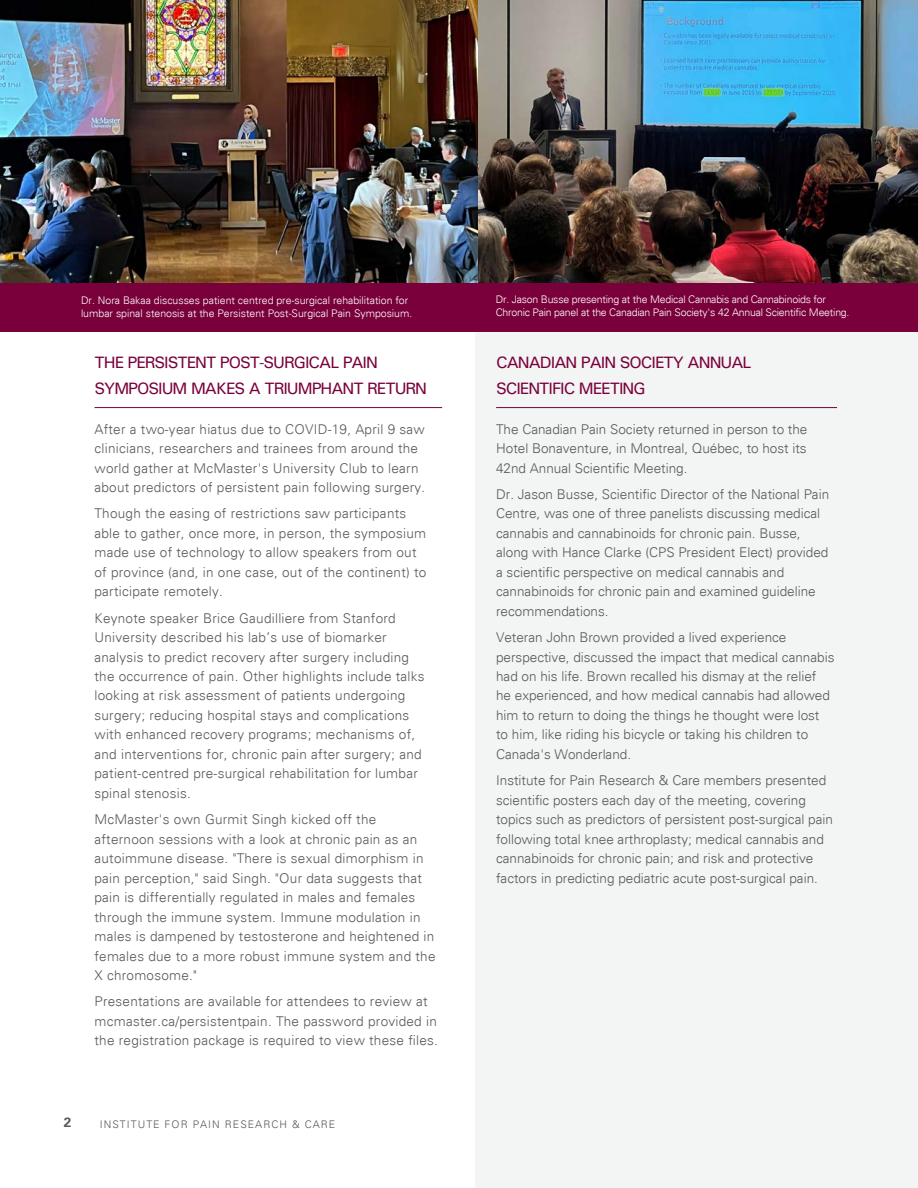
<style>
.page{position:relative;width:918px;height:1188px;background:#fff}
.page>*{position:absolute;margin:0;border:0;box-sizing:border-box;transform-origin:0 0}
.t1{font:500 16.5px/25.5px "Univers";letter-spacing:-.06em;color:#7a003c}
.t2{font:300 13.5px/19.5px "Univers";letter-spacing:.02em;color:#58595b}
.t3{font:300 13.5px/19.5px "Univers";color:#58595b}
.t4{font:700 13.5px "Univers LT Std";color:#58595b}
.t5{font:300 10.5px/12.6px "Univers";letter-spacing:-.02em;color:#fff}
.t6{font:300 10.5px/12.6px "Univers";color:#fff}
.t7{font:300 10.5px "Univers";letter-spacing:.1em;color:#58595b}
</style>
<div class="page">
<div style="left:476px;top:25px;width:442px;height:1163px;background:#f3f4f4"></div>
<hr style="left:496px;top:407px;width:341px;height:1px;background:#7a003c">
<hr style="left:94px;top:407px;width:348px;height:1px;background:#7a003c">
<img style="left:0;top:0;width:478px;height:283px">
<img style="left:478px;top:0;width:440px;height:283px">
<div style="left:0;top:283px;width:918px;height:49px;background:#7a003c"></div>
<p class="t6" style="left:81px;top:294px;width:333px">Dr. Nora Bakaa discusses patient centred pre-surgical rehabilitation for lumbar spinal stenosis at the Persistent Post-Surgical Pain Symposium.</p>
<p class="t5" style="left:496px;top:293px;width:355px">Dr. Jason Busse presenting at the Medical Cannabis and Cannabinoids for<br>Chronic Pain panel at the Canadian Pain Society's 42 Annual Scientific Meeting.</p>
<p class="t1" style="left:94px;top:350px;width:334px">THE PERSISTENT POST-SURGICAL PAIN<br>SYMPOSIUM MAKES A TRIUMPHANT RETURN</p>
<p class="t2" style="left:94px;top:419px;width:332px">After a two-year hiatus due to COVID-19, April 9 saw clinicians, researchers and trainees from around the world gather at McMaster's University Club to learn about predictors of persistent pain following surgery.</p>
<p class="t2" style="left:94px;top:504px;width:333px">Though the easing of restrictions saw participants able to gather, once more, in person, the symposium made use of technology to allow speakers from out of province (and, in one case, out of the continent) to participate remotely.</p>
<p class="t2" style="left:94px;top:608px;width:332px">Keynote speaker Brice Gaudilliere from Stanford University described his lab’s use of biomarker analysis to predict recovery after surgery including the occurrence of pain. Other highlights include talks looking at risk assessment of patients undergoing surgery; reducing hospital stays and complications with enhanced recovery programs; mechanisms of, and interventions for, chronic pain after surgery; and patient-centred pre-surgical rehabilitation for lumbar spinal stenosis.</p>
<p class="t2" style="left:94px;top:810px;width:343px">McMaster's own Gurmit Singh kicked off the afternoon sessions with a look at chronic pain as an autoimmune disease. "There is sexual dimorphism in pain perception," said Singh. "Our data suggests that pain is differentially regulated in males and females through the immune system. Immune modulation in males is dampened by testosterone and heightened in females due to a more robust immune system and the X chromosome."</p>
<p class="t2" style="left:94px;top:992px;width:345px">Presentations are available for attendees to review at mcmaster.ca/persistentpain. The password provided in the registration package is required to view these files.</p>
<p class="t4" style="left:64px;top:1114px;width:9px">2</p>
<p class="t7" style="left:100px;top:1118px;width:237px">INSTITUTE FOR PAIN RESEARCH &amp; CARE</p>
<p class="t1" style="left:496px;top:350px;width:257px">CANADIAN PAIN SOCIETY ANNUAL<br>SCIENTIFIC MEETING</p>
<p class="t2" style="left:496px;top:419px;width:313px;text-align:justify">The Canadian Pain Society returned in person to the Hotel Bonaventure, in Montreal, Québec, to host its 42nd Annual Scientific Meeting.</p>
<p class="t3" style="left:496px;top:484px;width:335px">Dr. Jason Busse, Scientific Director of the National Pain Centre, was one of three panelists discussing medical cannabis and cannabinoids for chronic pain. Busse, along with Hance Clarke (CPS President Elect) provided a scientific perspective on medical cannabis and cannabinoids for chronic pain and examined guideline recommendations.</p>
<p class="t3" style="left:496px;top:627px;width:340px">Veteran John Brown provided a lived experience perspective, discussed the impact that medical cannabis had on his life. Brown recalled his dismay at the relief he experienced, and how medical cannabis had allowed him to return to doing the things he thought were lost to him, like riding his bicycle or taking his children to Canada's Wonderland.</p>
<p class="t3" style="left:496px;top:771px;width:338px">Institute for Pain Research &amp; Care members presented scientific posters each day of the meeting, covering topics such as predictors of persistent post-surgical pain following total knee arthroplasty; medical cannabis and cannabinoids for chronic pain; and risk and protective factors in predicting pediatric acute post-surgical pain.</p>
</div>
